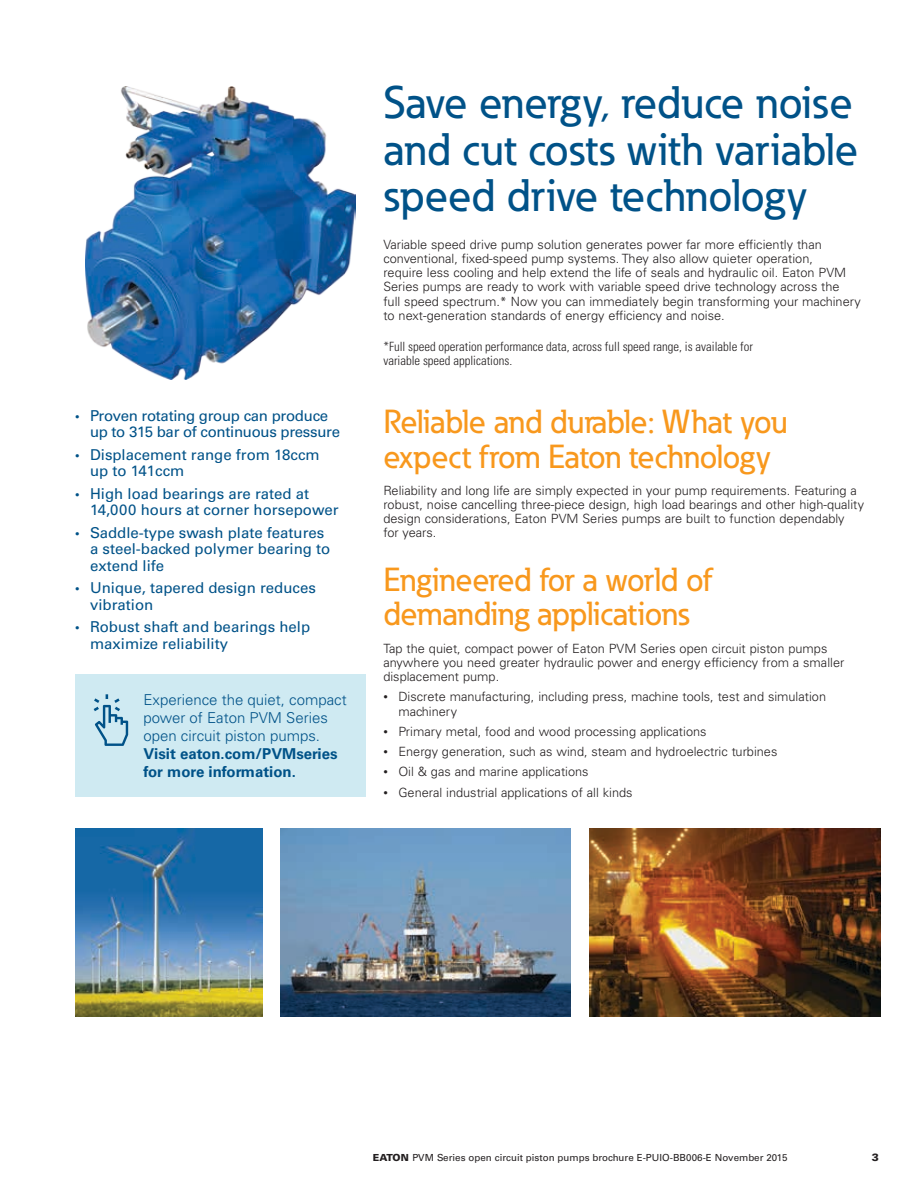
<style>
.page{position:relative;width:918px;height:1188px;background:#fff}
.page>*{position:absolute;margin:0;border:0;box-sizing:border-box;transform-origin:0 0}
.t1{font:500 45px/46.5px "Eaton";color:#005288}
.t2{font:500 33px/34.5px "Eaton";letter-spacing:-.01em;color:#f8981d}
.t3{font:15px/16.5px "Univers LT Std";color:#005288}
.t4{font:300 15px/18px "Univers LT Std";color:#005288}
.t5{font:15px/16.5px "Univers LT Std";letter-spacing:-.02em;color:#005288}
.t6{font:700 15px/18px "Univers LT Std";color:#005288}
.t7{font:300 12.75px/14.2px "Univers LT Std";color:#231f20}
.t8{font:300 condensed 12.75px/14.2px "Univers LT Std";color:#231f20}
.t9{font:900 10.5px "Univers LT Std";color:#231f20}
.t10{font:9.75px "Univers LT Std";color:#231f20}
.s1{font-weight:300;font-size:9px}
.s2{font-size:9px}
.s3{font-weight:900}
</style>
<div class="page">
<img style="left:85px;top:86px;width:270px;height:293px">
<img style="left:281px;top:829px;width:290px;height:187px">
<img style="left:76px;top:829px;width:187px;height:187px">
<img style="left:589px;top:829px;width:291px;height:187px">
<div style="left:75px;top:675px;width:290px;height:122px;background:#cfeaf2"></div>
<svg style="left:94px;top:694px;width:34px;height:52px"></svg>
<p class="t5" style="left:90px;top:407px;width:252px;text-indent:-15px"><span class="s1">•</span> Proven rotating group can produce up to 315 bar of continuous pressure</p>
<p class="t3" style="left:90px;top:446px;width:231px;text-indent:-15px"><span class="s1">•</span> Displacement range from 18ccm up to 141ccm</p>
<p class="t3" style="left:90px;top:485px;width:250px;text-indent:-15px"><span class="s1">•</span> High load bearings are rated at<br>14,000 hours at corner horsepower</p>
<p class="t3" style="left:90px;top:524px;width:242px;text-indent:-15px"><span class="s1">•</span> Saddle-type swash plate features a steel-backed polymer bearing to extend life</p>
<p class="t3" style="left:90px;top:580px;width:227px;text-indent:-15px"><span class="s1">•</span> Unique, tapered design reduces vibration</p>
<p class="t3" style="left:90px;top:619px;width:222px;text-indent:-15px"><span class="s1">•</span> Robust shaft and bearings help maximize reliability</p>
<p class="t4" style="left:143px;top:691px;width:205px">Experience the quiet, compact power of Eaton PVM Series open circuit piston pumps.</p>
<p class="t6" style="left:143px;top:745px;width:196px">Visit eaton.com/PVMseries for more information.</p>
<h1 class="t1" style="left:383px;top:79px;width:476px">Save energy, reduce noise and cut costs with variable speed drive technology</h1>
<p class="t7" style="left:383px;top:237px;width:479px">Variable speed drive pump solution generates power far more efficiently than conventional, fixed-speed pump systems. They also allow quieter operation,<br>require less cooling and help extend the life of seals and hydraulic oil. Eaton PVM Series pumps are ready to work with variable speed drive technology across the<br>full speed spectrum.* Now you can immediately begin transforming your machinery to next-generation standards of energy efficiency and noise.</p>
<p class="t8" style="left:383px;top:339px;width:371px">*Full speed operation performance data, across full speed range, is available for variable speed applications.</p>
<h2 class="t2" style="left:383px;top:404px;width:405px">Reliable and durable: What you expect from Eaton technology</h2>
<p class="t7" style="left:383px;top:483px;width:482px">Reliability and long life are simply expected in your pump requirements. Featuring a robust, noise cancelling three-piece design, high load bearings and other high-quality design considerations, Eaton PVM Series pumps are built to function dependably<br>for years.</p>
<h2 class="t2" style="left:383px;top:562px;width:332px">Engineered for a world of demanding applications</h2>
<p class="t7" style="left:383px;top:641px;width:462px">Tap the quiet, compact power of Eaton PVM Series open circuit piston pumps anywhere you need greater hydraulic power and energy efficiency from a smaller displacement pump.</p>
<p class="t7" style="left:398px;top:690px;width:429px;text-indent:-15px"><span class="s2">•</span> Discrete manufacturing, including press, machine tools, test and simulation machinery</p>
<p class="t7" style="left:383px;top:724px;width:325px"><span class="s2">•</span> Primary metal, food and wood processing applications</p>
<p class="t7" style="left:383px;top:745px;width:396px"><span class="s2">•</span> Energy generation, such as wind, steam and hydroelectric turbines</p>
<p class="t7" style="left:383px;top:765px;width:207px"><span class="s2">•</span> Oil &amp; gas and marine applications</p>
<p class="t7" style="left:383px;top:785px;width:251px"><span class="s2">•</span> General industrial applications of all kinds</p>
<p class="t10" style="left:373px;top:1151px;width:416px"><span class="s3">EATON</span> PVM Series open circuit piston pumps brochure E-PUIO-BB006-E November 2015</p>
<p class="t9" style="left:872px;top:1151px;width:9px">3</p>
</div>
